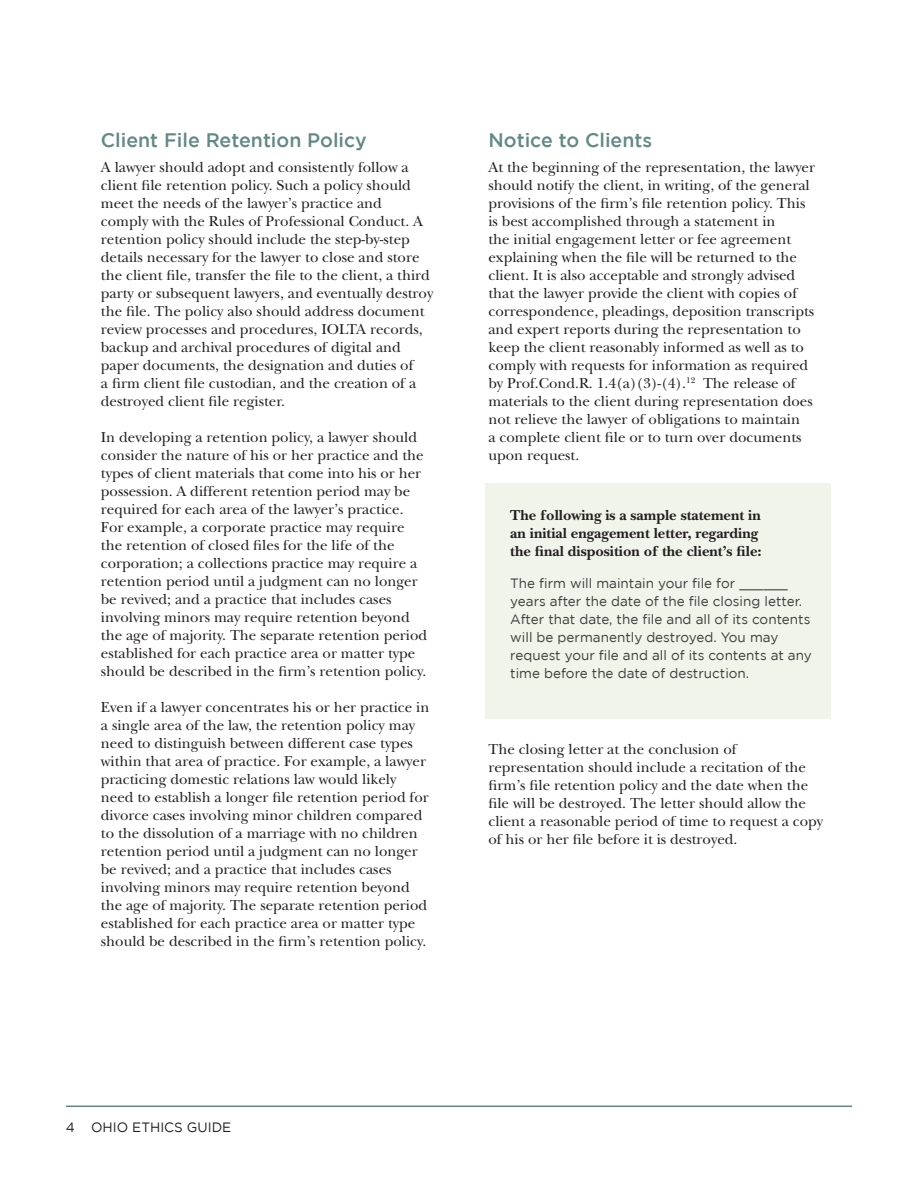
<style>
.page{position:relative;width:918px;height:1188px;background:#fff}
.page>*{position:absolute;margin:0;border:0;box-sizing:border-box;transform-origin:0 0}
.t1{font:500 19.5px "Gotham";color:#628986}
.Body_Copy{font:15px/18px "New Baskerville Std";color:#231f20}
.Body_Copy-2{font:700 15px/18px "New Baskerville Std";color:#231f20}
.Italic_callout{font:13.5px/18px "Gotham";color:#3e3e3f}
.Body_Copy-3{font:13.5px "Gotham";color:#231f20}
</style>
<div class="page">
<hr style="left:66px;top:1106px;width:786px;height:1px;background:#628986">
<div style="left:485px;top:483px;width:346px;height:236px;background:#f1f4ea"></div>
<p class="t1" style="left:101px;top:129px;width:267px">Client File Retention Policy</p>
<p class="Body_Copy" style="left:101px;top:158px;width:334px">A lawyer should adopt and consistently follow a client file retention policy. Such a policy should meet the needs of the lawyer’s practice and<br>comply with the Rules of Professional Conduct. A retention policy should include the step-by-step details necessary for the lawyer to close and store the client file, transfer the file to the client, a third party or subsequent lawyers, and eventually destroy the file. The policy also should address document review processes and procedures, IOLTA records, backup and archival procedures of digital and paper documents, the designation and duties of<br>a firm client file custodian, and the creation of a destroyed client file register.</p>
<p class="Body_Copy" style="left:101px;top:428px;width:328px">In developing a retention policy, a lawyer should consider the nature of his or her practice and the types of client materials that come into his or her possession. A different retention period may be required for each area of the lawyer’s practice.<br>For example, a corporate practice may require the retention of closed files for the life of the corporation; a collections practice may require a retention period until a judgment can no longer be revived; and a practice that includes cases involving minors may require retention beyond the age of majority. The separate retention period established for each practice area or matter type should be described in the firm’s retention policy.</p>
<p class="Body_Copy" style="left:101px;top:698px;width:330px">Even if a lawyer concentrates his or her practice in a single area of the law, the retention policy may need to distinguish between different case types within that area of practice. For example, a lawyer practicing domestic relations law would likely need to establish a longer file retention period for divorce cases involving minor children compared to the dissolution of a marriage with no children retention period until a judgment can no longer be revived; and a practice that includes cases involving minors may require retention beyond the age of majority. The separate retention period established for each practice area or matter type should be described in the firm’s retention policy.</p>
<p class="t1" style="left:488px;top:129px;width:165px">Notice to Clients</p>
<p class="Body_Copy" style="left:488px;top:158px;width:328px">At the beginning of the representation, the lawyer should notify the client, in writing, of the general provisions of the firm’s file retention policy. This is best accomplished through a statement in<br>the initial engagement letter or fee agreement explaining when the file will be returned to the client. It is also acceptable and strongly advised that the lawyer provide the client with copies of correspondence, pleadings, deposition transcripts and expert reports during the representation to keep the client reasonably informed as well as to comply with requests for information as required by Prof.Cond.R. 1.4(a)(3)-(4).<sup>12</sup> The release of materials to the client during representation does not relieve the lawyer of obligations to maintain<br>a complete client file or to turn over documents upon request.</p>
<p class="Body_Copy-2" style="left:510px;top:506px;width:253px">The following is a sample statement in an initial engagement letter, regarding the final disposition of the client’s file:</p>
<p class="Italic_callout" style="left:510px;top:574px;width:303px">The firm will maintain your file for ______ years after the date of the file closing letter.<br>After that date, the file and all of its contents will be permanently destroyed. You may request your file and all of its contents at any time before the date of destruction.</p>
<p class="Body_Copy" style="left:488px;top:741px;width:336px">The closing letter at the conclusion of representation should include a recitation of the firm’s file retention policy and the date when the file will be destroyed. The letter should allow the client a reasonable period of time to request a copy of his or her file before it is destroyed.</p>
<p class="Body_Copy-3" style="left:66px;top:1120px;width:167px">4 OHIO ETHICS GUIDE</p>
</div>
